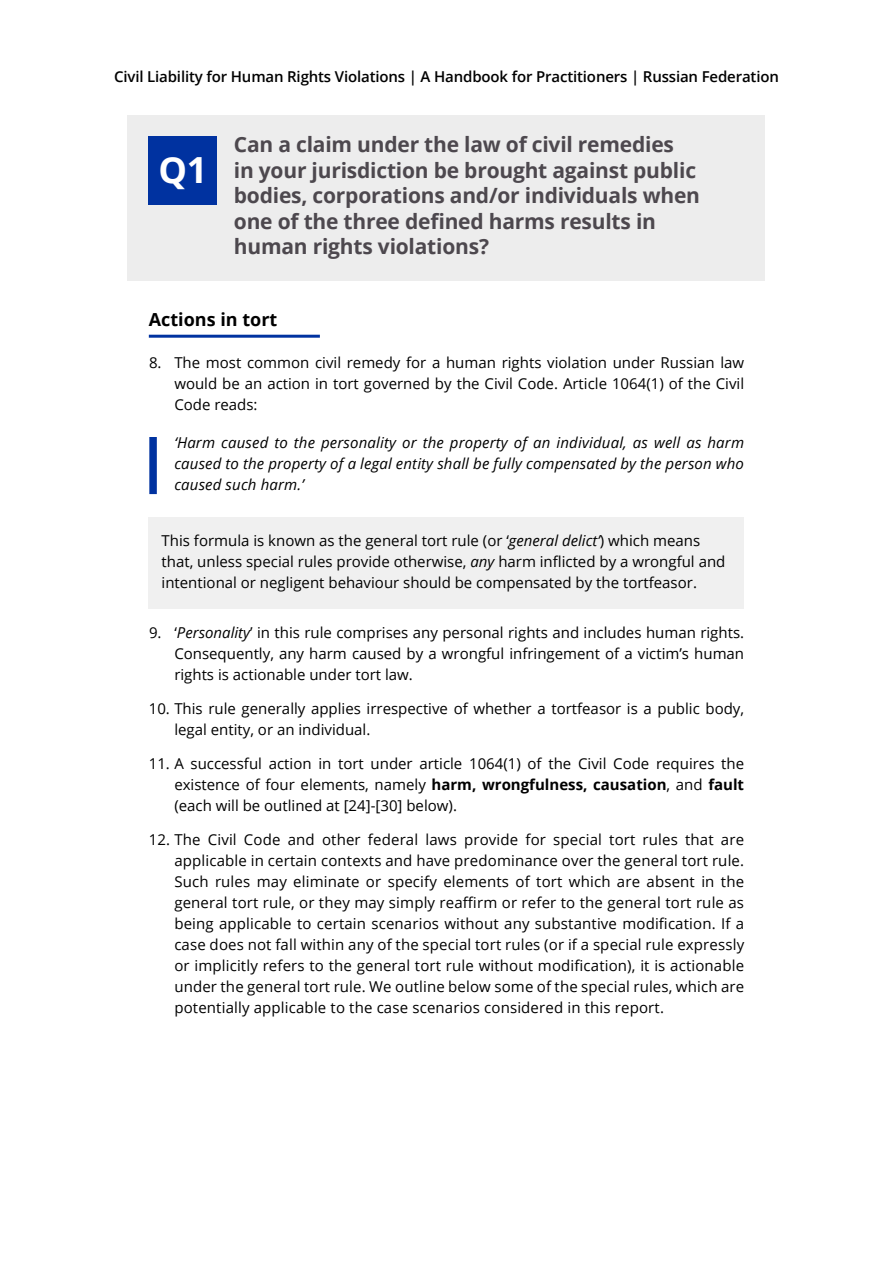
<style>
.page{position:relative;width:893px;height:1263px;background:#fff}
.page>*{position:absolute;margin:0;border:0;box-sizing:border-box;transform-origin:0 0}
.t1{font:700 36px "Open Sans";color:#fff}
.Question_Box_Text{font:700 21px/25.5px "Open Sans";letter-spacing:-.01em;color:#4d484e}
.Sub_Heads_L1_Underli{font:700 18px "Open Sans";color:#000}
.Box_Body_Copy{font:15px/21px "Open Sans";color:#000;text-align:justify}
.Block_Quotes{font:italic 15px/21px "Open Sans";letter-spacing:.01em;color:#000;text-align:justify}
.t2{font:600 15px "Open Sans";letter-spacing:-.01em;color:#000}
.s1{font-style:italic}
.s2{font-weight:700}
</style>
<div class="page">
<div style="left:128px;top:115px;width:637px;height:165px;background:#ededed"></div>
<hr style="left:149px;top:335px;width:171px;height:3px;background:#0032a0">
<div style="left:149px;top:437px;width:8px;height:57px;background:#0032a0"></div>
<div style="left:149px;top:517px;width:595px;height:91px;background:#f0f0f0"></div>
<div style="left:149px;top:136px;width:68px;height:68px;background:#0032a0"></div>
<p class="t2" style="left:114px;top:67px;width:666px">Civil Liability for Human Rights Violations | A Handbook for Practitioners | Russian Federation</p>
<p class="t1" style="left:158px;top:144px;width:50px">Q1</p>
<p class="Question_Box_Text" style="left:234px;top:131px;width:468px">Can a claim under the law of civil remedies<br>in your jurisdiction be brought against public bodies, corporations and/or individuals when one of the three defined harms results in human rights violations?</p>
<p class="Sub_Heads_L1_Underli" style="left:149px;top:307px;width:130px">Actions in tort</p>
<p class="Box_Body_Copy" style="left:174px;top:352px;width:571px;text-indent:-25px">8. The most common civil remedy for a human rights violation under Russian law would be an action in tort governed by the Civil Code. Article 1064(1) of the Civil Code reads:</p>
<p class="Block_Quotes" style="left:174px;top:432px;width:571px">‘Harm caused to the personality or the property of an individual, as well as harm caused to the property of a legal entity shall be fully compensated by the person who caused such harm.’</p>
<p class="Box_Body_Copy" style="left:162px;top:529px;width:565px;text-align:left">This formula is known as the general tort rule (or ‘<span class="s1">general delict’</span>) which means that, unless special rules provide otherwise, <span class="s1">any</span> harm inflicted by a wrongful and intentional or negligent behaviour should be compensated by the tortfeasor.</p>
<p class="Box_Body_Copy" style="left:174px;top:622px;width:571px;text-indent:-25px">9. ‘<span class="s1">Personality</span>’ in this rule comprises any personal rights and includes human rights.<br>Consequently, any harm caused by a wrongful infringement of a victim’s human rights is actionable under tort law.</p>
<p class="Box_Body_Copy" style="left:174px;top:698px;width:571px;text-indent:-26px">10. This rule generally applies irrespective of whether a tortfeasor is a public body, legal entity, or an individual.</p>
<p class="Box_Body_Copy" style="left:174px;top:752px;width:571px;text-indent:-26px">11. A successful action in tort under article 1064(1) of the Civil Code requires the existence of four elements, namely <span class="s2">harm, wrongfulness, causation</span>, and <span class="s2">fault </span>(each will be outlined at [24]-[30] below).</p>
<p class="Box_Body_Copy" style="left:174px;top:828px;width:571px;text-indent:-26px">12. The Civil Code and other federal laws provide for special tort rules that are applicable in certain contexts and have predominance over the general tort rule.<br>Such rules may eliminate or specify elements of tort which are absent in the general tort rule, or they may simply reaffirm or refer to the general tort rule as being applicable to certain scenarios without any substantive modification. If a case does not fall within any of the special tort rules (or if a special rule expressly or implicitly refers to the general tort rule without modification), it is actionable under the general tort rule. We outline below some of the special rules, which are potentially applicable to the case scenarios considered in this report.</p>
</div>
